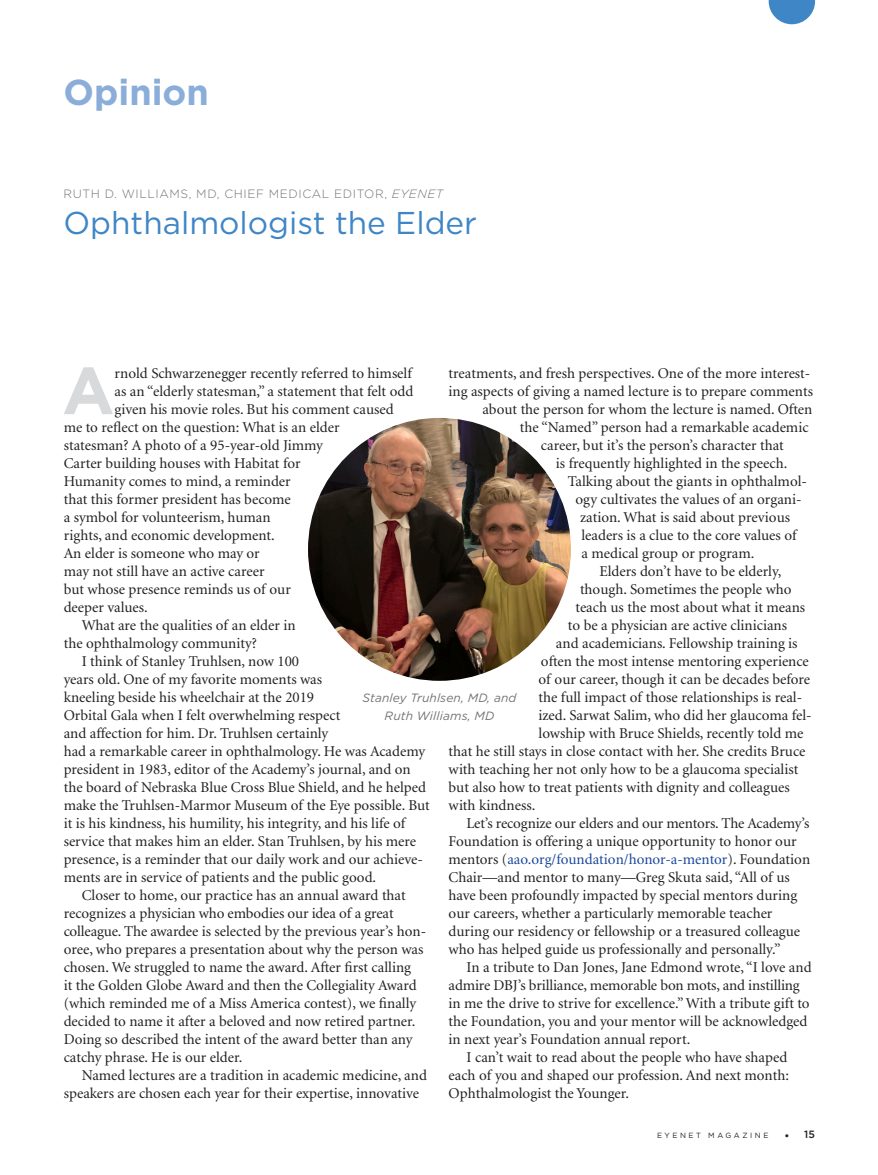
<style>
.page{position:relative;width:878px;height:1175px;background:#fff}
.page>*{position:absolute;margin:0;border:0;box-sizing:border-box;transform-origin:0 0}
.BODY_text_dropcap{font:700 66.45px "Gotham";color:#d8d9db}
.DEPT_Header{font:700 36px "Gotham";color:#8badda}
.DEPT_Headline{font:31.5px "Gotham";color:#3f86c7}
.BODY_text{font:15px/18px "Minion";color:#231f20}
.BODY_text_dropcap-2{font:15px "Minion";color:#231f20}
.BODY_text-2{font:300 12px "Gotham";letter-spacing:.05em;color:#717275}
.t1{font:italic 12px/18px "Gotham";letter-spacing:.01em;color:#717275;text-align:center}
.t2{font:500 10.5px "Gotham";color:#231f20}
.t3{font:7.5px "Gotham";letter-spacing:.34em;color:#231f20}
.s1{font-style:italic}
.s2{color:#18469d}
.s3{font-weight:300;font-size:12px}
</style>
<div class="page">
<svg style="left:768px;top:0;width:47px;height:24px"></svg>
<img style="left:308px;top:418px;width:263px;height:263px;border-radius:131px">
<p class="DEPT_Header" style="left:63px;top:69px;width:147px">Opinion</p>
<p class="BODY_text-2" style="left:63px;top:186px;width:381px">RUTH D. WILLIAMS, MD, CHIEF MEDICAL EDITOR, <span class="s1">EYENET</span></p>
<p class="DEPT_Headline" style="left:63px;top:203px;width:415px">Ophthalmologist the Elder</p>
<p class="BODY_text_dropcap" style="left:62px;top:346px;width:54px">A</p>
<p class="BODY_text_dropcap-2" style="left:115px;top:366px;width:299px">rnold Schwarzenegger recently referred to himself</p>
<p class="BODY_text" style="left:448px;top:365px;width:363px">treatments, and fresh perspectives. One of the more interest-</p>
<p class="BODY_text" style="left:448px;top:383px;width:366px">ing aspects of giving a named lecture is to prepare comments</p>
<p class="BODY_text" style="left:482px;top:401px;width:331px">about the person for whom the lecture is named. Often</p>
<p class="BODY_text" style="left:520px;top:419px;width:290px">the “Named” person had a remarkable academic</p>
<p class="BODY_text" style="left:541px;top:437px;width:244px">career, but it’s the person’s character that</p>
<p class="BODY_text" style="left:556px;top:455px;width:233px">is frequently highlighted in the speech.</p>
<p class="BODY_text" style="left:568px;top:473px;width:240px">Talking about the giants in ophthalmol-</p>
<p class="BODY_text" style="left:575px;top:491px;width:227px">ogy cultivates the values of an organi-</p>
<p class="BODY_text" style="left:580px;top:509px;width:212px">zation. What is said about previous</p>
<p class="BODY_text" style="left:581px;top:527px;width:216px">leaders is a clue to the core values of</p>
<p class="BODY_text" style="left:581px;top:545px;width:174px">a medical group or program.</p>
<p class="BODY_text" style="left:599px;top:563px;width:183px">Elders don’t have to be elderly,</p>
<p class="BODY_text" style="left:580px;top:581px;width:213px">though. Sometimes the people who</p>
<p class="BODY_text" style="left:575px;top:599px;width:231px">teach us the most about what it means</p>
<p class="BODY_text" style="left:568px;top:617px;width:220px">to be a physician are active clinicians</p>
<p class="BODY_text" style="left:556px;top:635px;width:243px">and academicians. Fellowship training is</p>
<p class="BODY_text" style="left:541px;top:653px;width:269px">often the most intense mentoring experience</p>
<p class="BODY_text" style="left:538px;top:671px;width:273px">of our career, though it can be decades before</p>
<p class="BODY_text" style="left:538px;top:689px;width:265px">the full impact of those relationships is real-</p>
<p class="BODY_text" style="left:538px;top:707px;width:275px">ized. Sarwat Salim, who did her glaucoma fel-</p>
<p class="BODY_text" style="left:538px;top:725px;width:266px">lowship with Bruce Shields, recently told me</p>
<p class="BODY_text" style="left:448px;top:743px;width:358px">that he still stays in close contact with her. She credits Bruce</p>
<p class="BODY_text" style="left:448px;top:761px;width:351px">with teaching her not only how to be a glaucoma specialist</p>
<p class="BODY_text" style="left:448px;top:779px;width:342px">but also how to treat patients with dignity and colleagues</p>
<p class="BODY_text" style="left:448px;top:797px;width:88px">with kindness.</p>
<p class="BODY_text" style="left:448px;top:815px;width:363px;text-indent:18px">Let’s recognize our elders and our mentors. The Academy’s Foundation is offering a unique opportunity to honor our mentors (<span class="s2">aao.org/foundation/honor-a-mentor</span>). Foundation Chair—and mentor to many—Greg Skuta said, “All of us have been profoundly impacted by special mentors during our careers, whether a particularly memorable teacher during our residency or fellowship or a treasured colleague who has helped guide us professionally and personally.”</p>
<p class="BODY_text" style="left:448px;top:959px;width:364px;text-indent:18px">In a tribute to Dan Jones, Jane Edmond wrote, “I love and admire DBJ’s brilliance, memorable bon mots, and instilling in me the drive to strive for excellence.” With a tribute gift to the Foundation, you and your mentor will be acknowledged in next year’s Foundation annual report.</p>
<p class="BODY_text" style="left:448px;top:1049px;width:342px;text-align:justify;text-indent:18px">I can’t wait to read about the people who have shaped each of you and shaped our profession. And next month:<br>Ophthalmologist the Younger.</p>
<p class="BODY_text_dropcap-2" style="left:115px;top:384px;width:300px">as an “elderly statesman,” a statement that felt odd</p>
<p class="BODY_text_dropcap-2" style="left:115px;top:402px;width:281px">given his movie roles. But his comment caused</p>
<p class="BODY_text_dropcap-2" style="left:64px;top:420px;width:277px">me to reflect on the question: What is an elder</p>
<p class="BODY_text_dropcap-2" style="left:64px;top:438px;width:261px">statesman? A photo of a 95-year-old Jimmy</p>
<p class="BODY_text_dropcap-2" style="left:64px;top:456px;width:238px">Carter building houses with Habitat for</p>
<p class="BODY_text_dropcap-2" style="left:64px;top:474px;width:228px">Humanity comes to mind, a reminder</p>
<p class="BODY_text_dropcap-2" style="left:64px;top:492px;width:228px">that this former president has become</p>
<p class="BODY_text_dropcap-2" style="left:64px;top:510px;width:208px">a symbol for volunteerism, human</p>
<p class="BODY_text_dropcap-2" style="left:64px;top:528px;width:212px">rights, and economic development.</p>
<p class="BODY_text_dropcap-2" style="left:64px;top:546px;width:198px">An elder is someone who may or</p>
<p class="BODY_text_dropcap-2" style="left:64px;top:564px;width:202px">may not still have an active career</p>
<p class="BODY_text_dropcap-2" style="left:64px;top:582px;width:229px">but whose presence reminds us of our</p>
<p class="BODY_text_dropcap-2" style="left:64px;top:600px;width:86px">deeper values.</p>
<p class="BODY_text" style="left:64px;top:617px;width:233px;text-indent:18px">What are the qualities of an elder in the ophthalmology community?</p>
<p class="BODY_text" style="left:64px;top:653px;width:367px;text-indent:18px">I think of Stanley Truhlsen, now 100<br>years old. One of my favorite moments was<br>kneeling beside his wheelchair at the 2019<br>Orbital Gala when I felt overwhelming respect<br>and affection for him. Dr. Truhlsen certainly<br>had a remarkable career in ophthalmology. He was Academy president in 1983, editor of the Academy’s journal, and on the board of Nebraska Blue Cross Blue Shield, and he helped make the Truhlsen-Marmor Museum of the Eye possible. But it is his kindness, his humility, his integrity, and his life of service that makes him an elder. Stan Truhlsen, by his mere presence, is a reminder that our daily work and our achieve&shy;ments are in service of patients and the public good.</p>
<p class="BODY_text" style="left:64px;top:887px;width:364px;text-indent:18px">Closer to home, our practice has an annual award that recognizes a physician who embodies our idea of a great colleague. The awardee is selected by the previous year’s hon&shy;oree, who prepares a presentation about why the person was chosen. We struggled to name the award. After first calling<br>it the Golden Globe Award and then the Collegiality Award (which reminded me of a Miss America contest), we finally decided to name it after a beloved and now retired partner.<br>Doing so described the intent of the award better than any catchy phrase. He is our elder.</p>
<p class="BODY_text" style="left:64px;top:1067px;width:365px;text-indent:18px">Named lectures are a tradition in academic medicine, and speakers are chosen each year for their expertise, innovative</p>
<p class="t1" style="left:362px;top:688px;width:156px">Stanley Truhlsen, MD, and<br>Ruth Williams, MD</p>
<p class="t3" style="left:657px;top:1130px;width:113px">EYENET MAGAZINE</p>
<p class="t2" style="left:784px;top:1127px;width:32px"><span class="s3">•</span> 15</p>
</div>
